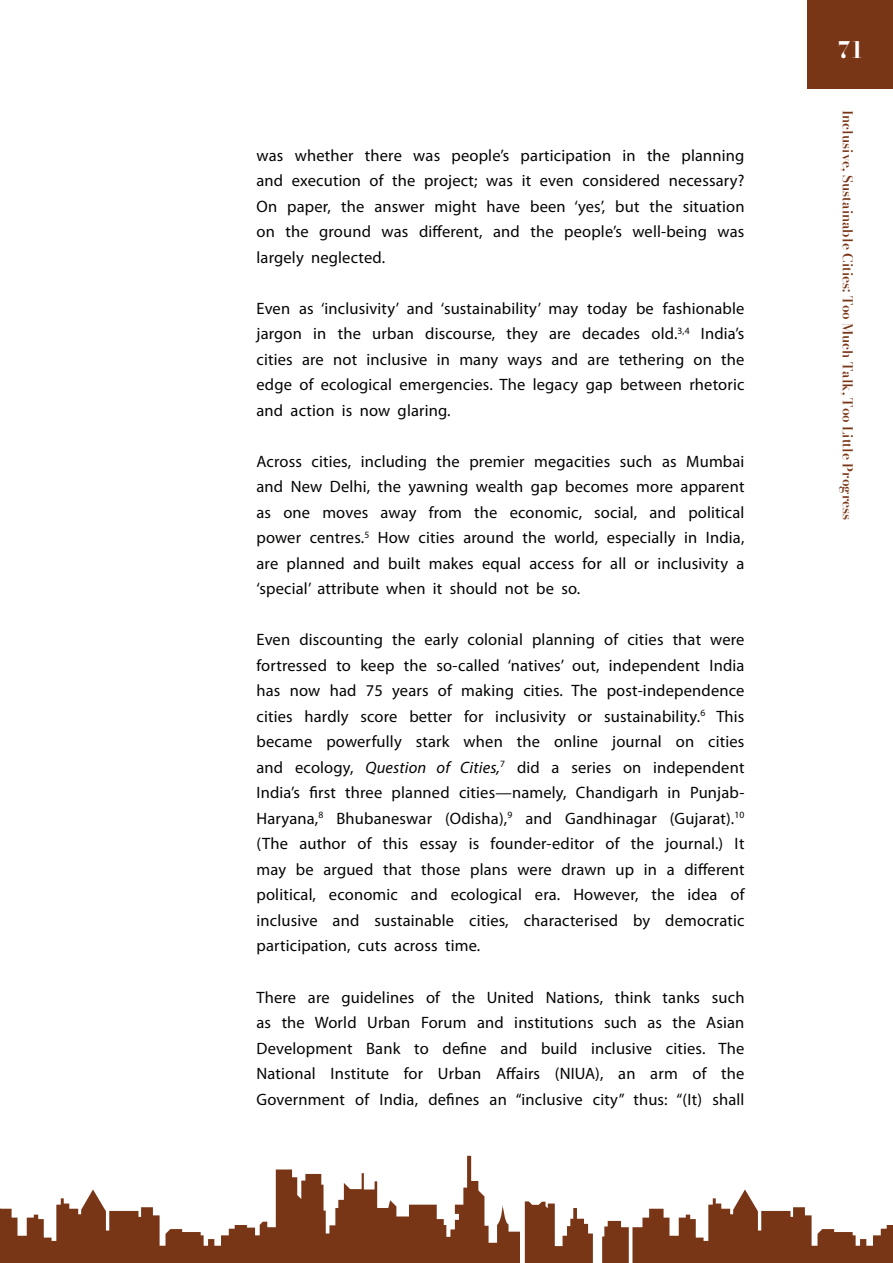
<style>
.page{position:relative;width:893px;height:1263px;background:#fff}
.page>*{position:absolute;margin:0;border:0;box-sizing:border-box;transform-origin:0 0}
.t1{font:700 22.5px "Bodoni Moda 18 pt";color:#fff}
.body{font:16.5px/25.5px "Myriad Pro";letter-spacing:.01em;color:#040503;text-align:justify}
.t2{font:600 13.5px "Bodoni Moda 18 pt";color:#793617}
.s1{font-style:italic}
</style>
<div class="page">
<svg style="left:1px;top:1156px;width:892px;height:107px"></svg>
<svg style="left:0;top:1208px;width:1px;height:55px"></svg>
<div style="left:808px;top:0;width:85px;height:88px;background:#793617"></div>
<p class="body" style="left:256px;top:142px;width:489px">was whether there was people’s participation in the planning and execution of the project; was it even considered necessary?<br>On paper, the answer might have been ‘yes’, but the situation on the ground was different, and the people’s well-being was largely neglected.</p>
<p class="body" style="left:256px;top:295px;width:489px">Even as ‘inclusivity’ and ‘sustainability’ may today be fashionable jargon in the urban discourse, they are decades old.<sup>3,4</sup> India’s cities are not inclusive in many ways and are tethering on the edge of ecological emergencies. The legacy gap between rhetoric and action is now glaring.</p>
<p class="body" style="left:256px;top:448px;width:489px">Across cities, including the premier megacities such as Mumbai and New Delhi, the yawning wealth gap becomes more apparent as one moves away from the economic, social, and political power centres.<sup>5</sup> How cities around the world, especially in India, are planned and built makes equal access for all or inclusivity a ‘special’ attribute when it should not be so.</p>
<p class="body" style="left:256px;top:627px;width:489px">Even discounting the early colonial planning of cities that were fortressed to keep the so-called ‘natives’ out, independent India has now had 75 years of making cities. The post-independence cities hardly score better for inclusivity or sustainability.<sup>6</sup> This became powerfully stark when the online journal on cities and ecology, <span class="s1">Question of Cities,</span><sup>7</sup> did a series on independent India’s first three planned cities—namely, Chandigarh in Punjab-Haryana,<sup>8</sup> Bhubaneswar (Odisha),<sup>9</sup> and Gandhinagar (Gujarat).<sup>10 </sup>(The author of this essay is founder-editor of the journal.) It may be argued that those plans were drawn up in a different political, economic and ecological era. However, the idea of inclusive and sustainable cities, characterised by democratic participation, cuts across time.</p>
<p class="body" style="left:256px;top:984px;width:489px">There are guidelines of the United Nations, think tanks such as the World Urban Forum and institutions such as the Asian Development Bank to define and build inclusive cities. The National Institute for Urban Affairs (NIUA), an arm of the Government of India, defines an “inclusive city” thus: “(It) shall</p>
<h1 class="t1" style="left:838px;top:35px;width:26px">71</h1>
<p class="t2" style="left:857px;top:110px;width:412px;rotate:90deg">Inclusive, Sustainable Cities: Too Much Talk, Too Little Progress</p>
</div>
